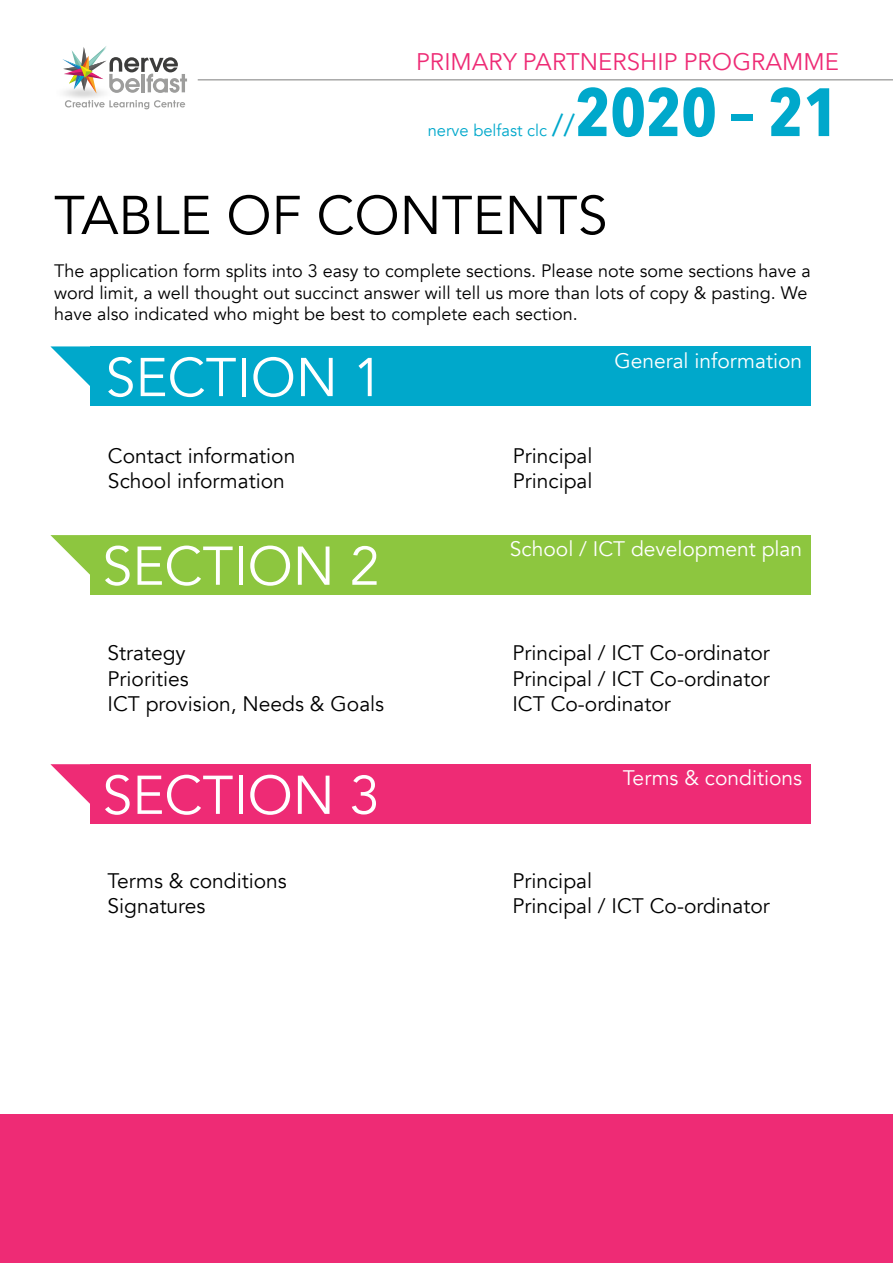
<style>
.page{position:relative;width:893px;height:1263px;background:#fff}
.page>*{position:absolute;margin:0;border:0;box-sizing:border-box;transform-origin:0 0}
.t1{font:54px "Avenir";color:#fff}
.t2{font:54px "Avenir";color:#000}
.t3{font:24px "Avenir Next";color:#ee2b75}
.t4{font:21px/25.2px "Avenir";color:#000}
.t5{font:21px "Avenir";color:#fff}
.t6{font:18px/21.6px "Avenir";color:#000}
.t7{font:16.5px "Avenir";color:#00a8cb}
.s1{font-family:"Avenir Next";font-size:31.5px}
.s2{font-family:"Avenir Next Condensed";font-weight:700;font-size:67.5px}
</style>
<div class="page">
<hr style="left:198px;top:79px;width:695px;height:1px;background:#8b8b8a">
<div style="left:0;top:1114px;width:893px;height:149px;background:#ee2b75"></div>
<div style="left:91px;top:346px;width:720px;height:59px;background:#00a8cb"></div>
<svg style="left:50px;top:346px;width:41px;height:42px"></svg>
<div style="left:91px;top:535px;width:720px;height:59px;background:#8dc63f"></div>
<svg style="left:50px;top:535px;width:41px;height:42px"></svg>
<div style="left:91px;top:764px;width:720px;height:59px;background:#ee2b75"></div>
<svg style="left:50px;top:764px;width:41px;height:42px"></svg>
<svg style="left:62px;top:46px;width:125px;height:48px"></svg>
<svg style="left:65px;top:100px;width:120px;height:9px"></svg>
<p class="t3" style="left:416px;top:46px;width:424px">PRIMARY PARTNERSHIP PROGRAMME</p>
<p class="t7" style="left:428px;top:119px;width:413px">nerve belfast clc <span class="s1">//</span><span class="s2">2020 – 21</span></p>
<h1 class="t2" style="left:54px;top:180px;width:555px">TABLE OF CONTENTS</h1>
<p class="t6" style="left:54px;top:261px;width:758px">The application form splits into 3 easy to complete sections. Please note some sections have a word limit, a well thought out succinct answer will tell us more than lots of copy &amp; pasting. We have also indicated who might be best to complete each section.</p>
<h1 class="t1" style="left:105px;top:342px;width:279px">SECTION 1</h1>
<p class="t5" style="left:614px;top:347px;width:189px">General information</p>
<p class="t4" style="left:108px;top:444px;width:189px">Contact information<br>School information</p>
<p class="t4" style="left:513px;top:444px;width:81px">Principal<br>Principal</p>
<h1 class="t1" style="left:102px;top:531px;width:279px">SECTION 2</h1>
<p class="t5" style="left:510px;top:535px;width:294px">School / ICT development plan</p>
<p class="t4" style="left:108px;top:641px;width:278px">Strategy<br>Priorities<br>ICT provision, Needs &amp; Goals</p>
<p class="t4" style="left:512px;top:641px;width:259px;text-align:justify">Principal / ICT Co-ordinator Principal / ICT Co-ordinator ICT Co-ordinator</p>
<h1 class="t1" style="left:102px;top:760px;width:279px">SECTION 3</h1>
<p class="t5" style="left:623px;top:764px;width:181px">Terms &amp; conditions</p>
<p class="t4" style="left:108px;top:868px;width:181px">Terms &amp; conditions<br>Signatures</p>
<p class="t4" style="left:512px;top:868px;width:259px">Principal<br>Principal / ICT Co-ordinator</p>
</div>
